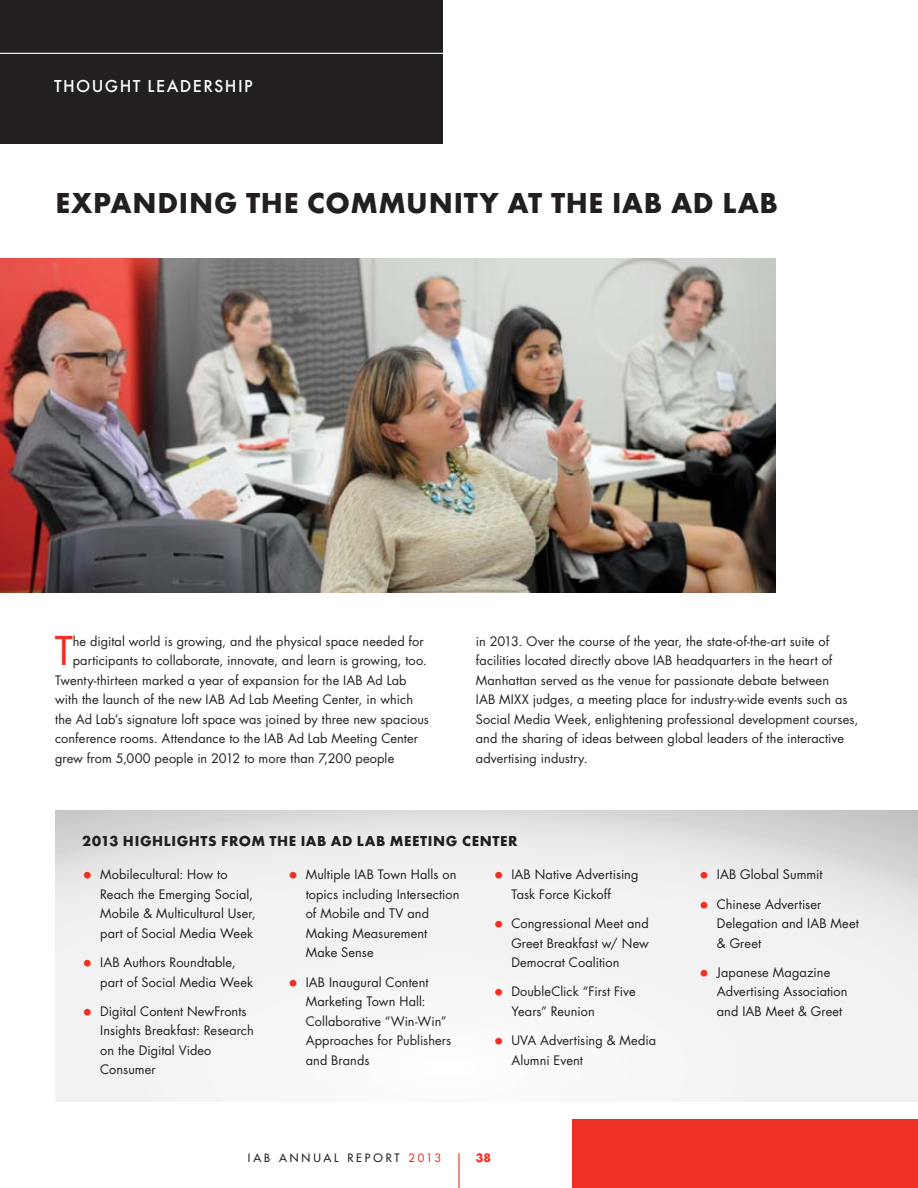
<style>
.page{position:relative;width:918px;height:1188px;background:#fff}
.page>*{position:absolute;margin:0;border:0;box-sizing:border-box;transform-origin:0 0}
.AR-Drop_Cap{font:38.55px "Futura";color:#ee3124}
.AR-Headline{font:700 30px "Futura TOT";letter-spacing:.02em;color:#231f20}
.AR-Section_Header{font:500 18px "Futura TOT";letter-spacing:.08em;color:#fff}
.AR-Subhead_1{font:700 15px "Futura TOT";letter-spacing:.04em;color:#231f20}
.AR-Drop_Cap-2{font:12.75px/19.5px "Futura";letter-spacing:.01em;color:#231f20}
.AR-Body_Bullet{font:12.75px/19.5px "Futura";letter-spacing:.005em;color:#231f20}
.t1{font:700 12.75px "Futura TOT";color:#ee3124}
.t2{font:11.25px "Futura";letter-spacing:.255em;color:#231f20}
.s1{font-size:18px;color:#ee3124}
.s2{color:#ee3124}
</style>
<div class="page">
<hr style="left:458px;top:1153px;width:2px;height:35px;background:#ee3124">
<svg style="left:55px;top:810px;width:863px;height:292px"></svg>
<div style="left:0;top:0;width:442px;height:144px;background:#231f20"></div>
<img style="left:0;top:259px;width:775px;height:334px">
<hr style="left:0;top:53px;width:585px;height:1px;background:#fff">
<div style="left:572px;top:1120px;width:346px;height:68px;background:#ee3124"></div>
<p class="AR-Section_Header" style="left:54px;top:76px;width:200px">THOUGHT LEADERSHIP</p>
<p class="AR-Headline" style="left:55px;top:184px;width:724px">EXPANDING THE COMMUNITY AT THE IAB AD LAB</p>
<p class="AR-Drop_Cap" style="left:55px;top:626px;width:19px">T</p>
<p class="AR-Drop_Cap-2" style="left:73px;top:631px;width:353px">he digital world is growing, and the physical space needed for</p>
<p class="AR-Drop_Cap-2" style="left:73px;top:651px;width:356px">participants to collaborate, innovate, and learn is growing, too.</p>
<p class="AR-Drop_Cap-2" style="left:55px;top:670px;width:353px">Twenty-thirteen marked a year of expansion for the IAB Ad Lab</p>
<p class="AR-Drop_Cap-2" style="left:55px;top:690px;width:360px">with the launch of the new IAB Ad Lab Meeting Center, in which</p>
<p class="AR-Drop_Cap-2" style="left:55px;top:709px;width:375px">the Ad Lab’s signature loft space was joined by three new spacious</p>
<p class="AR-Drop_Cap-2" style="left:55px;top:729px;width:365px">conference rooms. Attendance to the IAB Ad Lab Meeting Center</p>
<p class="AR-Drop_Cap-2" style="left:55px;top:748px;width:341px">grew from 5,000 people in 2012 to more than 7,200 people</p>
<p class="AR-Drop_Cap-2" style="left:476px;top:631px;width:384px">in 2013. Over the course of the year, the state-of-the-art suite of facilities located directly above IAB headquarters in the heart of Manhattan served as the venue for passionate debate between<br>IAB MIXX judges, a meeting place for industry-wide events such as Social Media Week, enlightening professional development courses, and the sharing of ideas between global leaders of the interactive advertising industry.</p>
<p class="AR-Subhead_1" style="left:82px;top:832px;width:437px">2013 HIGHLIGHTS FROM THE IAB AD LAB MEETING CENTER</p>
<p class="AR-Body_Bullet" style="left:100px;top:865px;width:157px;text-indent:-18px"><span class="s1">•</span> Mobilecultural: How to<br>Reach the Emerging Social,<br>Mobile &amp; Multicultural User, part of Social Media Week</p>
<p class="AR-Body_Bullet" style="left:100px;top:953px;width:154px;text-indent:-18px"><span class="s1">•</span> IAB Authors Roundtable, part of Social Media Week</p>
<p class="AR-Body_Bullet" style="left:100px;top:1001px;width:155px;text-indent:-18px"><span class="s1">•</span> Digital Content NewFronts<br>Insights Breakfast: Research on the Digital Video<br>Consumer</p>
<p class="AR-Body_Bullet" style="left:306px;top:865px;width:155px;text-indent:-18px"><span class="s1">•</span> Multiple IAB Town Halls on topics including Intersection of Mobile and TV and<br>Making Measurement<br>Make Sense</p>
<p class="AR-Body_Bullet" style="left:306px;top:972px;width:147px;text-indent:-18px"><span class="s1">•</span> IAB Inaugural Content<br>Marketing Town Hall:<br>Collaborative “Win-Win”<br>Approaches for Publishers and Brands</p>
<p class="AR-Body_Bullet" style="left:511px;top:865px;width:129px;text-indent:-18px"><span class="s1">•</span> IAB Native Advertising<br>Task Force Kickoff</p>
<p class="AR-Body_Bullet" style="left:511px;top:914px;width:139px;text-align:justify;text-indent:-18px"><span class="s1">•</span> Congressional Meet and Greet Breakfast w/ New Democrat Coalition</p>
<p class="AR-Body_Bullet" style="left:511px;top:982px;width:126px;text-indent:-18px"><span class="s1">•</span> DoubleClick “First Five<br>Years” Reunion</p>
<p class="AR-Body_Bullet" style="left:511px;top:1031px;width:146px;text-indent:-18px"><span class="s1">•</span> UVA Advertising &amp; Media<br>Alumni Event</p>
<p class="t2" style="left:248px;top:1151px;width:195px">IAB ANNUAL REPORT <span class="s2">2013</span></p>
<p class="t1" style="left:476px;top:1150px;width:17px">38</p>
<p class="AR-Body_Bullet" style="left:699px;top:865px;width:125px"><span class="s1">•</span> IAB Global Summit</p>
<p class="AR-Body_Bullet" style="left:717px;top:894px;width:143px;text-indent:-18px"><span class="s1">•</span> Chinese Advertiser<br>Delegation and IAB Meet &amp; Greet</p>
<p class="AR-Body_Bullet" style="left:717px;top:962px;width:132px;text-indent:-18px"><span class="s1">•</span> Japanese Magazine<br>Advertising Association and IAB Meet &amp; Greet</p>
</div>
